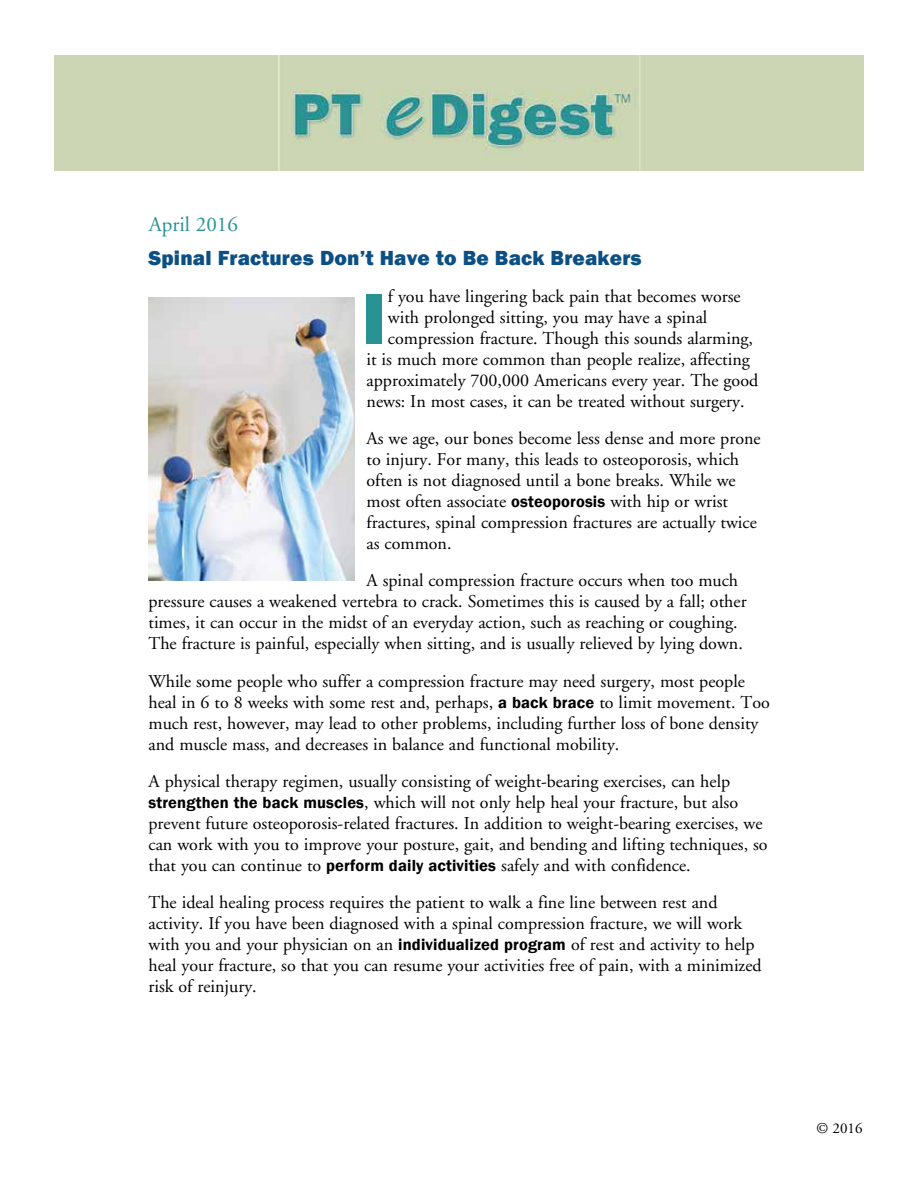
<style>
.page{position:relative;width:918px;height:1188px;background:#fff}
.page>*{position:absolute;margin:0;border:0;box-sizing:border-box;transform-origin:0 0}
.t1{font:800 74.25px "Franklin Gothic";color:#299394}
.t2{font:800 21px "Franklin Gothic";letter-spacing:.01em;color:#0b4f84}
.t3{font:21px "Adobe Garamond";color:#299394}
.t4{font:18px/21px "Adobe Garamond";color:#000}
.t5{font:15px "Adobe Garamond";color:#000}
.s1{font-family:"Franklin Gothic";font-weight:600;font-size:16.5px}
</style>
<div class="page">
<img style="left:54px;top:55px;width:810px;height:116px">
<img style="left:148px;top:297px;width:207px;height:283px">
<p class="t3" style="left:149px;top:213px;width:91px">April 2016</p>
<p class="t2" style="left:148px;top:244px;width:495px">Spinal Fractures Don’t Have to Be Back Breakers</p>
<h1 class="t1" style="left:362px;top:271px;width:25px">I</h1>
<p class="t4" style="left:388px;top:286px;width:354px">f you have lingering back pain that becomes worse</p>
<p class="t4" style="left:388px;top:307px;width:321px">with prolonged sitting, you may have a spinal</p>
<p class="t4" style="left:388px;top:328px;width:367px">compression fracture. Though this sounds alarming,</p>
<p class="t4" style="left:367px;top:349px;width:385px">it is much more common than people realize, affecting</p>
<p class="t4" style="left:367px;top:370px;width:393px">approximately 700,000 Americans every year. The good</p>
<p class="t4" style="left:367px;top:391px;width:380px">news: In most cases, it can be treated without surgery.</p>
<p class="t4" style="left:367px;top:429px;width:396px">As we age, our bones become less dense and more prone to injury. For many, this leads to osteoporosis, which often is not diagnosed until a bone breaks. While we most often associate <span class="s1">osteoporosis</span> with hip or wrist fractures, spinal compression fractures are actually twice as common.</p>
<p class="t4" style="left:148px;top:571px;width:600px;text-indent:218px">A spinal compression fracture occurs when too much pressure causes a weakened vertebra to crack. Sometimes this is caused by a fall; other times, it can occur in the midst of an everyday action, such as reaching or coughing.<br>The fracture is painful, especially when sitting, and is usually relieved by lying down.</p>
<p class="t4" style="left:148px;top:671px;width:623px">While some people who suffer a compression fracture may need surgery, most people heal in 6 to 8 weeks with some rest and, perhaps, <span class="s1">a back brace</span> to limit movement. Too much rest, however, may lead to other problems, including further loss of bone density and muscle mass, and decreases in balance and functional mobility.</p>
<p class="t4" style="left:149px;top:771px;width:621px">A physical therapy regimen, usually consisting of weight-bearing exercises, can help <span class="s1">strengthen the back muscles</span>, which will not only help heal your fracture, but also prevent future osteoporosis-related fractures. In addition to weight-bearing exercises, we can work with you to improve your posture, gait, and bending and lifting techniques, so that you can continue to <span class="s1">perform daily activities</span> safely and with confidence.</p>
<p class="t4" style="left:149px;top:892px;width:615px">The ideal healing process requires the patient to walk a fine line between rest and activity. If you have been diagnosed with a spinal compression fracture, we will work with you and your physician on an <span class="s1">individualized program</span> of rest and activity to help heal your fracture, so that you can resume your activities free of pain, with a minimized risk of reinjury.</p>
<p class="t5" style="left:817px;top:1120px;width:47px">© 2016</p>
</div>
